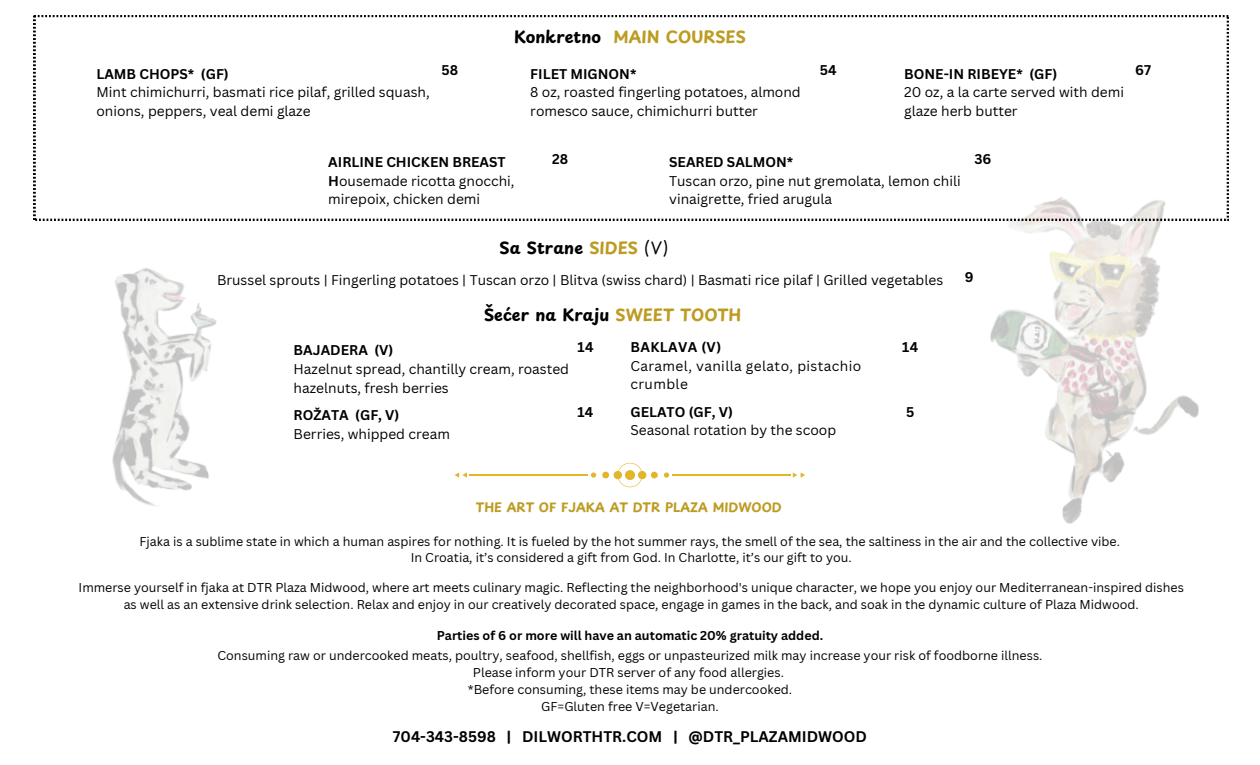
<style>
.page{position:relative;width:1260px;height:765px;background:#fff}
.page>*{position:absolute;margin:0;border:0;box-sizing:border-box;transform-origin:0 0}
.t1{font:700 16.25px "Playpen Sans";color:#000}
.t2{font:700 16.25px "Playpen Sans";color:#bc9c22}
.t3{font:700 15px "Canva Sans";color:#000}
.t4{font:13.75px/18.8px "Canva Sans";color:#000}
.t5{font:700 13.75px "Canva Sans";color:#000}
.t6{font:13.75px/18.8px "Canva Sans";letter-spacing:.03em;color:#000}
.t7{font:700 13.75px "Canva Sans";letter-spacing:.03em;color:#000}
.t8{font:12.5px/16.6px "Canva Sans";color:#000;text-align:center}
.t9{font:700 12.5px "Canva Sans";color:#000}
.t10{font:700 12.5px "Playpen Sans";color:#bc9c22}
.s1{color:#000}
.s2{font-weight:700}
.s3{color:#bc9c22}
.s4{font-weight:400}
</style>
<div class="page">
<img style="left:990px;top:163px;width:239px;height:361px">
<svg style="left:34px;top:15px;width:1194px;height:206px"></svg>
<img style="left:112px;top:268px;width:105px;height:238px">
<svg style="left:591px;top:473px;width:5px;height:5px"></svg>
<svg style="left:602px;top:472px;width:7px;height:6px"></svg>
<div style="left:614px;top:471px;width:8px;height:8px;background:#e1b628;border-radius:50%"></div>
<svg style="left:664px;top:473px;width:5px;height:5px"></svg>
<svg style="left:651px;top:472px;width:7px;height:6px"></svg>
<div style="left:638px;top:471px;width:8px;height:8px;background:#e1b628;border-radius:50%"></div>
<svg style="left:618px;top:463px;width:24px;height:24px"></svg>
<hr style="left:469px;top:474px;width:119px;height:2px;background:#e1b628">
<hr style="left:672px;top:474px;width:118px;height:2px;background:#e1b628">
<svg style="left:455px;top:472px;width:12px;height:6px"></svg>
<svg style="left:793px;top:472px;width:12px;height:6px"></svg>
<p class="t5" style="left:96px;top:64px;width:134px">LAMB CHOPS* (GF)</p>
<p class="t4" style="left:96px;top:83px;width:335px">Mint chimichurri, basmati rice pilaf, grilled squash, onions, peppers, veal demi glaze</p>
<p class="t2" style="left:514px;top:24px;width:233px"><span class="s1">Konkretno</span> MAIN COURSES</p>
<h2 class="t5" style="left:442px;top:61px;width:18px">58</h2>
<p class="t5" style="left:530px;top:64px;width:108px">FILET MIGNON*</p>
<p class="t4" style="left:530px;top:83px;width:272px">8 oz, roasted fingerling potatoes, almond romesco sauce, chimichurri butter</p>
<p class="t5" style="left:820px;top:61px;width:18px">54</p>
<p class="t5" style="left:904px;top:64px;width:155px">BONE-IN RIBEYE* (GF)</p>
<p class="t4" style="left:904px;top:83px;width:221px">20 oz, a la carte served with demi glaze herb butter</p>
<p class="t5" style="left:1135px;top:61px;width:17px">67</p>
<p class="t4" style="left:328px;top:152px;width:188px"><span class="s2">AIRLINE CHICKEN BREAST<br>H</span>ousemade ricotta gnocchi, mirepoix, chicken demi</p>
<p class="t5" style="left:552px;top:149px;width:18px">28</p>
<p class="t5" style="left:669px;top:152px;width:126px">SEARED SALMON*</p>
<p class="t4" style="left:669px;top:171px;width:293px">Tuscan orzo, pine nut gremolata, lemon chili vinaigrette, fried arugula</p>
<p class="t5" style="left:975px;top:149px;width:19px">36</p>
<p class="t1" style="left:500px;top:235px;width:170px">Sa Strane <span class="s3">SIDES</span> <span class="s4">(V)</span></p>
<p class="t4" style="left:217px;top:270px;width:728px">Brussel sprouts | Fingerling potatoes | Tuscan orzo | Blitva (swiss chard) | Basmati rice pilaf | Grilled vegetables</p>
<p class="t5" style="left:965px;top:267px;width:10px">9</p>
<p class="t1" style="left:484px;top:302px;width:259px">Šećer na Kraju <span class="s3">SWEET TOOTH</span></p>
<p class="t5" style="left:294px;top:340px;width:101px">BAJADERA (V)</p>
<p class="t4" style="left:294px;top:359px;width:277px">Hazelnut spread, chantilly cream, roasted hazelnuts, fresh berries</p>
<p class="t5" style="left:577px;top:337px;width:18px">14</p>
<p class="t7" style="left:630px;top:337px;width:92px">BAKLAVA (V)</p>
<p class="t6" style="left:630px;top:356px;width:232px">Caramel, vanilla gelato, pistachio crumble</p>
<p class="t5" style="left:902px;top:337px;width:18px">14</p>
<p class="t5" style="left:294px;top:405px;width:107px">ROŽATA (GF, V)</p>
<p class="t4" style="left:294px;top:424px;width:158px">Berries, whipped cream</p>
<p class="t5" style="left:577px;top:402px;width:17px">14</p>
<p class="t5" style="left:630px;top:402px;width:104px">GELATO (GF, V)</p>
<p class="t4" style="left:630px;top:421px;width:207px">Seasonal rotation by the scoop</p>
<p class="t5" style="left:906px;top:402px;width:10px">5</p>
<p class="t10" style="left:476px;top:498px;width:307px">THE ART OF FJAKA AT DTR PLAZA MIDWOOD</p>
<p class="t8" style="left:139px;top:533px;width:982px">Fjaka is a sublime state in which a human aspires for nothing. It is fueled by the hot summer rays, the smell of the sea, the saltiness in the air and the collective vibe.<br>In Croatia, it’s considered a gift from God. In Charlotte, it’s our gift to you.</p>
<p class="t8" style="left:79px;top:579px;width:1107px">Immerse yourself in fjaka at DTR Plaza Midwood, where art meets culinary magic. Reflecting the neighborhood's unique character, we hope you enjoy our Mediterranean-inspired dishes as well as an extensive drink selection. Relax and enjoy in our creatively decorated space, engage in games in the back, and soak in the dynamic culture of Plaza Midwood.</p>
<p class="t9" style="left:437px;top:626px;width:388px">Parties of 6 or more will have an automatic 20% gratuity added.</p>
<p class="t8" style="left:217px;top:647px;width:827px">Consuming raw or undercooked meats, poultry, seafood, shellfish, eggs or unpasteurized milk may increase your risk of foodborne illness.<br>Please inform your DTR server of any food allergies.</p>
<h4 class="t8" style="left:468px;top:681px;width:326px">*Before consuming, these items may be undercooked.</h4>
<p class="t8" style="left:541px;top:698px;width:179px">GF=Gluten free V=Vegetarian.</p>
<p class="t3" style="left:393px;top:726px;width:476px">704-343-8598 | DILWORTHTR.COM | @DTR_PLAZAMIDWOOD</p>
</div>
